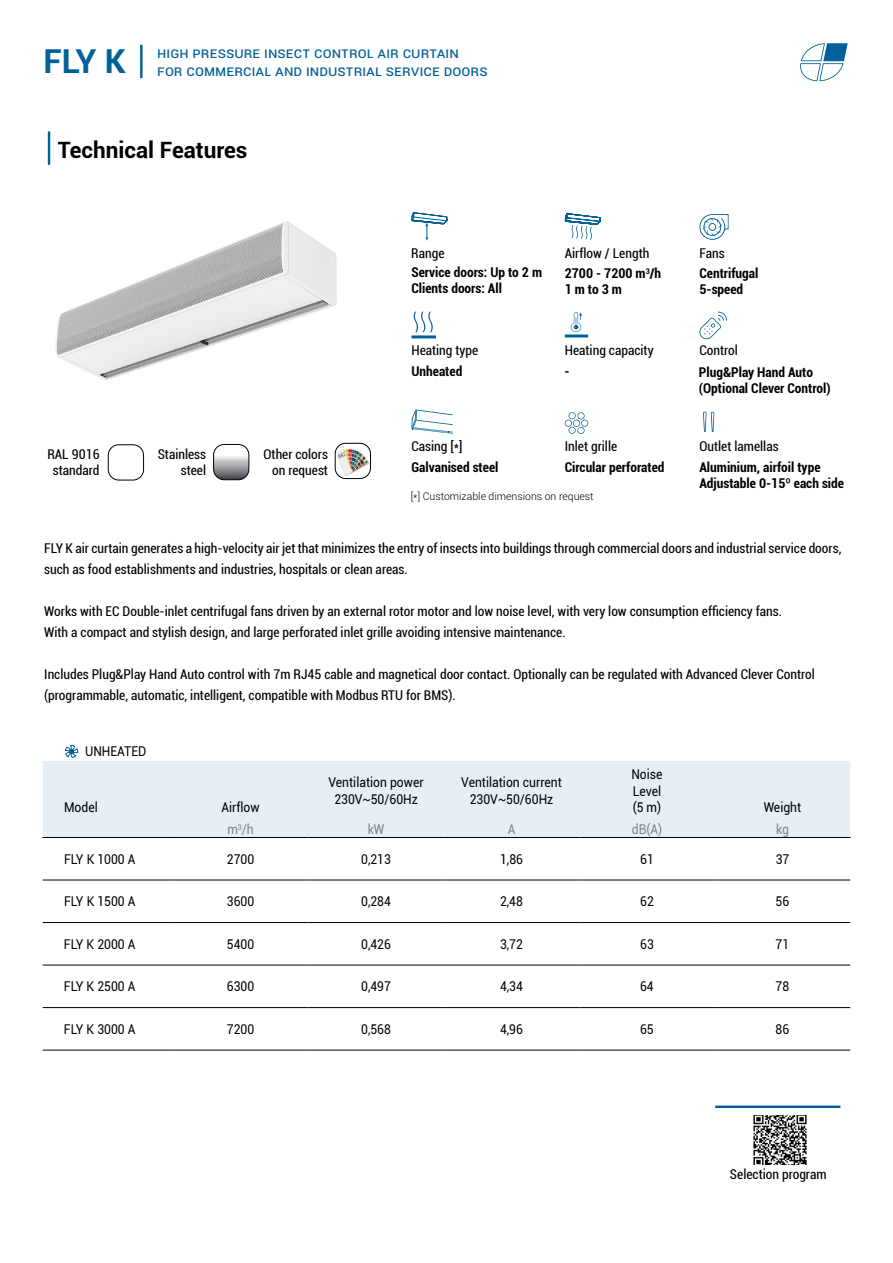
<style>
.page{position:relative;width:893px;height:1263px;background:#fff}
.page>*{position:absolute;margin:0;border:0;box-sizing:border-box;transform-origin:0 0}
.t1{font:700 33px "Roboto";color:#006098}
.t2{font:700 22.5px "Roboto";color:#000}
.t3{font:15px/18px "Roboto";color:#006098}
.t4{font:condensed 13.5px/16.2px "Roboto";color:#000;text-align:right}
.t5{font:13.5px/16.2px "Roboto";color:#000;text-align:center;scale:.9 1}
.t6{font:700 condensed 13.5px/16.2px "Roboto";color:#000}
.t7{font:condensed 13.5px/21px "Roboto";color:#000101}
.t8{font:13.5px "Roboto";color:#808285;scale:.9 1}
.t9{font:300 10.5px "Roboto";color:#000}
.s1{color:#000101}
</style>
<div class="page">
<svg style="left:800px;top:43px;width:48px;height:38px"></svg>
<img style="left:56px;top:221px;width:281px;height:159px">
<hr style="left:140px;top:45px;width:3px;height:33px;background:#006098">
<hr style="left:48px;top:131px;width:2px;height:34px;background:#006098">
<div style="left:43px;top:761px;width:807px;height:76px;background:#e6eff5"></div>
<hr style="left:42px;top:837px;width:131px;height:1px;background:#000">
<hr style="left:173px;top:837px;width:135px;height:1px;background:#000">
<hr style="left:308px;top:837px;width:136px;height:1px;background:#000">
<hr style="left:444px;top:837px;width:135px;height:1px;background:#000">
<hr style="left:579px;top:837px;width:136px;height:1px;background:#000">
<hr style="left:715px;top:837px;width:136px;height:1px;background:#000">
<hr style="left:43px;top:880px;width:130px;height:1px;background:#000">
<hr style="left:173px;top:880px;width:135px;height:1px;background:#000">
<hr style="left:308px;top:880px;width:136px;height:1px;background:#000">
<hr style="left:444px;top:880px;width:135px;height:1px;background:#000">
<hr style="left:579px;top:880px;width:136px;height:1px;background:#000">
<hr style="left:715px;top:880px;width:135px;height:1px;background:#000">
<hr style="left:43px;top:922px;width:130px;height:1px;background:#000">
<hr style="left:173px;top:922px;width:135px;height:1px;background:#000">
<hr style="left:308px;top:922px;width:136px;height:1px;background:#000">
<hr style="left:444px;top:922px;width:135px;height:1px;background:#000">
<hr style="left:579px;top:922px;width:136px;height:1px;background:#000">
<hr style="left:715px;top:922px;width:135px;height:1px;background:#000">
<hr style="left:43px;top:965px;width:130px;height:1px;background:#000">
<hr style="left:173px;top:965px;width:135px;height:1px;background:#000">
<hr style="left:308px;top:965px;width:136px;height:1px;background:#000">
<hr style="left:444px;top:965px;width:135px;height:1px;background:#000">
<hr style="left:579px;top:965px;width:136px;height:1px;background:#000">
<hr style="left:715px;top:965px;width:135px;height:1px;background:#000">
<hr style="left:43px;top:1007px;width:130px;height:1px;background:#000">
<hr style="left:43px;top:1050px;width:130px;height:1px;background:#000">
<hr style="left:173px;top:1007px;width:135px;height:1px;background:#000">
<hr style="left:173px;top:1050px;width:135px;height:1px;background:#000">
<hr style="left:308px;top:1007px;width:136px;height:1px;background:#000">
<hr style="left:308px;top:1050px;width:136px;height:1px;background:#000">
<hr style="left:444px;top:1007px;width:135px;height:1px;background:#000">
<hr style="left:444px;top:1050px;width:135px;height:1px;background:#000">
<hr style="left:579px;top:1007px;width:136px;height:1px;background:#000">
<hr style="left:579px;top:1050px;width:136px;height:1px;background:#000">
<hr style="left:715px;top:1007px;width:135px;height:1px;background:#000">
<hr style="left:715px;top:1050px;width:135px;height:1px;background:#000">
<svg style="left:65px;top:745px;width:13px;height:13px"></svg>
<div style="left:108px;top:444px;width:36px;height:36px;border:1px solid #000;border-radius:11px"></div>
<img style="left:336px;top:445px;width:35px;height:31px">
<div style="left:335px;top:443px;width:36px;height:36px;border:1px solid #000;border-radius:11px"></div>
<svg style="left:215px;top:444px;width:34px;height:36px"></svg>
<div style="left:213px;top:444px;width:36px;height:36px;border:1px solid #000;border-radius:11px"></div>
<svg style="left:411px;top:212px;width:37px;height:29px"></svg>
<svg style="left:411px;top:312px;width:25px;height:26px"></svg>
<svg style="left:565px;top:312px;width:23px;height:25px"></svg>
<svg style="left:565px;top:412px;width:23px;height:22px"></svg>
<svg style="left:699px;top:312px;width:28px;height:28px"></svg>
<svg style="left:564px;top:213px;width:37px;height:27px"></svg>
<svg style="left:703px;top:412px;width:11px;height:20px"></svg>
<svg style="left:699px;top:214px;width:30px;height:26px"></svg>
<svg style="left:411px;top:409px;width:42px;height:25px"></svg>
<hr style="left:715px;top:1105px;width:125px;height:3px;background:#006098">
<img style="left:753px;top:1116px;width:54px;height:49px">
<h1 class="t1" style="left:43px;top:38px;width:84px">FLY K</h1>
<p class="t3" style="left:157px;top:43px;width:303px">High Pressure I nsect Control Air Curtain<br>For Commercial And I ndustrial service DOORS</p>
<h2 class="t2" style="left:58px;top:134px;width:191px">Technical Features</h2>
<p class="t4" style="left:47px;top:446px;width:54px;text-align:center">RAL 9016 standard</p>
<p class="t4" style="left:264px;top:445px;width:66px">Other colors on request</p>
<p class="t4" style="left:158px;top:446px;width:50px">Stainless steel</p>
<p class="t4" style="left:411px;top:245px;width:35px">Range</p>
<p class="t6" style="left:411px;top:264px;width:132px">Service doors: Up to 2 m<br>Clients doors: All</p>
<p class="t4" style="left:565px;top:245px;width:86px">Airflow / Length</p>
<p class="t6" style="left:565px;top:265px;width:98px">2700 - 7200 m<sup>3</sup>/h<br>1 m to 3 m</p>
<p class="t4" style="left:411px;top:341px;width:68px">Heating type</p>
<p class="t4" style="left:565px;top:341px;width:90px">Heating capacity</p>
<p class="t6" style="left:411px;top:362px;width:52px">Unheated</p>
<p class="t6" style="left:564px;top:362px;width:7px">-</p>
<p class="t4" style="left:411px;top:437px;width:53px">Casing [*]</p>
<p class="t6" style="left:411px;top:458px;width:89px">Galvanised steel</p>
<p class="t4" style="left:565px;top:437px;width:54px">Inlet grille</p>
<p class="t6" style="left:565px;top:458px;width:101px">Circular perforated</p>
<p class="t9" style="left:411px;top:489px;width:184px">[*] Customizable dimensions on request</p>
<p class="t4" style="left:699px;top:245px;width:27px">Fans</p>
<p class="t6" style="left:699px;top:265px;width:61px">Centrifugal<br>5-speed</p>
<p class="t4" style="left:699px;top:341px;width:40px">Control</p>
<p class="t6" style="left:699px;top:364px;width:133px">Plug&amp;Play Hand Auto (Optional Clever Control)</p>
<p class="t4" style="left:699px;top:437px;width:81px">Outlet lamellas</p>
<p class="t6" style="left:699px;top:458px;width:146px">Aluminium, airfoil type<br>Adjustable 0-15º each side</p>
<p class="t7" style="left:44px;top:537px;width:799px">FLY K air curtain generates a high-velocity air jet that minimizes the entry of insects into buildings through commercial doors and industrial service doors, such as food establishments and industries, hospitals or clean areas.</p>
<p class="t4" style="left:44px;top:600px;width:739px;line-height:21px;text-align:left"><span class="s1">Works with</span> EC Double-inlet centrifugal fans driven by an external rotor motor and low noise level, with very low consumption efficiency fans.<br>With a compact and stylish design, and large perforated inlet grille avoiding intensive maintenance.</p>
<p class="t4" style="left:44px;top:664px;width:772px;line-height:21px;text-align:left">Includes Plug&amp;Play Hand Auto control with 7m RJ45 cable and magnetical door contact. Optionally can be regulated with Advanced Clever Control (programmable, automatic, intelligent, compatible with Modbus RTU for BMS).</p>
<p class="t5" style="left:85px;top:743px;width:69px">UNHEATED</p>
<p class="t5" style="left:64px;top:798px;width:39px">Model</p>
<p class="t5" style="left:221px;top:798px;width:44px">Airflow</p>
<p class="t5" style="left:328px;top:774px;width:107px">Ventilation power<br>230V~50/60Hz</p>
<p class="t5" style="left:461px;top:774px;width:113px">Ventilation current<br>230V~50/60Hz</p>
<p class="t5" style="left:631px;top:766px;width:36px;text-align:justify">Noise Level (5 m)</p>
<p class="t5" style="left:764px;top:798px;width:43px">Weight</p>
<p class="t8" style="left:227px;top:820px;width:31px">m<sup>3</sup>/h</p>
<p class="t8" style="left:368px;top:820px;width:20px">kW</p>
<p class="t8" style="left:508px;top:820px;width:10px">A</p>
<p class="t8" style="left:632px;top:820px;width:35px">dB(A)</p>
<p class="t8" style="left:776px;top:820px;width:16px">kg</p>
<p class="t5" style="left:64px;top:850px;width:81px">FLY K 1000 A</p>
<p class="t5" style="left:227px;top:850px;width:32px">2700</p>
<p class="t5" style="left:361px;top:850px;width:35px">0,213</p>
<p class="t5" style="left:500px;top:850px;width:27px">1,86</p>
<p class="t5" style="left:640px;top:850px;width:17px">61</p>
<p class="t5" style="left:776px;top:850px;width:17px">37</p>
<p class="t5" style="left:64px;top:893px;width:81px">FLY K 1500 A</p>
<p class="t5" style="left:227px;top:893px;width:32px">3600</p>
<p class="t5" style="left:361px;top:893px;width:35px">0,284</p>
<p class="t5" style="left:500px;top:893px;width:27px">2,48</p>
<p class="t5" style="left:640px;top:893px;width:17px">62</p>
<p class="t5" style="left:776px;top:893px;width:17px">56</p>
<p class="t5" style="left:64px;top:935px;width:81px">FLY K 2000 A</p>
<p class="t5" style="left:227px;top:935px;width:32px">5400</p>
<p class="t5" style="left:361px;top:935px;width:35px">0,426</p>
<p class="t5" style="left:500px;top:935px;width:27px">3,72</p>
<p class="t5" style="left:640px;top:935px;width:17px">63</p>
<p class="t5" style="left:776px;top:935px;width:17px">71</p>
<p class="t5" style="left:64px;top:978px;width:81px">FLY K 2500 A</p>
<p class="t5" style="left:227px;top:978px;width:32px">6300</p>
<p class="t5" style="left:361px;top:978px;width:35px">0,497</p>
<p class="t5" style="left:500px;top:978px;width:27px">4,34</p>
<p class="t5" style="left:640px;top:978px;width:17px">64</p>
<p class="t5" style="left:776px;top:978px;width:17px">78</p>
<p class="t5" style="left:64px;top:1020px;width:81px">FLY K 3000 A</p>
<p class="t5" style="left:227px;top:1020px;width:32px">7200</p>
<p class="t5" style="left:361px;top:1020px;width:35px">0,568</p>
<p class="t5" style="left:500px;top:1020px;width:27px">4,96</p>
<p class="t5" style="left:640px;top:1020px;width:17px">65</p>
<p class="t5" style="left:776px;top:1020px;width:17px">86</p>
<p class="t4" style="left:730px;top:1166px;width:98px">Selection program</p>
</div>
